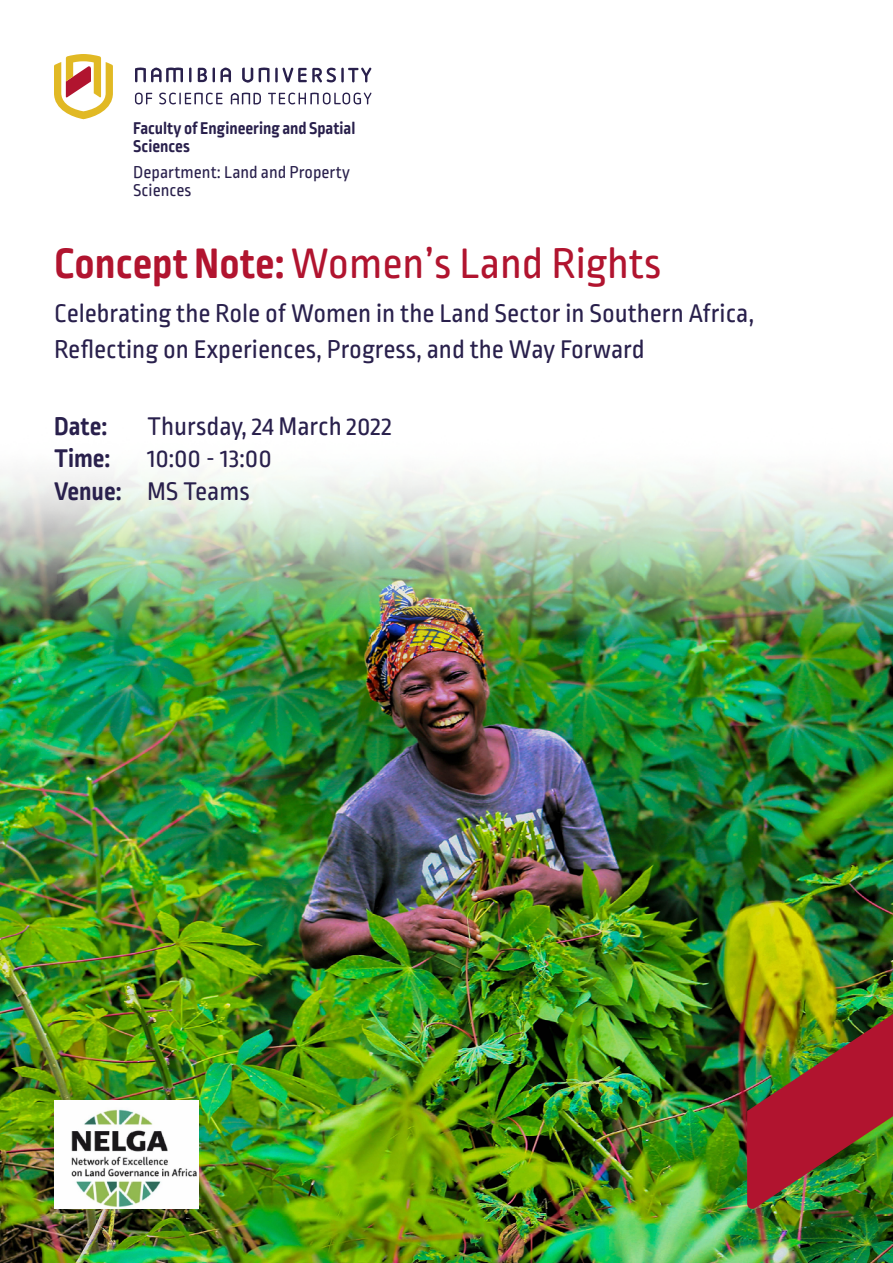
<style>
.page{position:relative;width:893px;height:1263px;background:#fff}
.page>*{position:absolute;margin:0;border:0;box-sizing:border-box;transform-origin:0 0}
.t1{font:45px "Ropa Soft Pro";color:#b1142f}
.t2{font:27px/35.5px "Ropa Soft Pro";color:#29204c}
.t3{font:700 27px "Ropa Soft Pro";color:#29204c}
.t4{font:700 18px/18px "Ropa Soft Pro";color:#29204c}
.t5{font:18px/18px "Ropa Soft Pro";color:#29204c}
.s1{font-weight:700}
</style>
<div class="page">
<img style="left:0;top:471px;width:893px;height:792px">
<svg style="left:54px;top:54px;width:59px;height:65px"></svg>
<svg style="left:135px;top:67px;width:236px;height:37px"></svg>
<img style="left:747px;top:1011px;width:146px;height:199px">
<img style="left:54px;top:1101px;width:144px;height:108px">
<p class="t4" style="left:133px;top:120px;width:224px">Faculty of Engineering and Spatial<br>Sciences</p>
<p class="t5" style="left:133px;top:165px;width:218px">Department: Land and Property<br>Sciences</p>
<h1 class="t1" style="left:54px;top:239px;width:609px"><span class="s1">Concept Note:</span> Women’s Land Rights</h1>
<p class="t2" style="left:54px;top:297px;width:702px">Celebrating the Role of Women in the Land Sector in Southern Africa,<br>Reflecting on Experiences, Progress, and the Way Forward</p>
<p class="t3" style="left:54px;top:411px;width:55px">Date:</p>
<p class="t2" style="left:147px;top:410px;width:247px">Thursday, 24 March 2022</p>
<p class="t3" style="left:54px;top:443px;width:58px">Time:</p>
<p class="t2" style="left:54px;top:444px;width:219px;line-height:32.4px;text-indent:93px">10:00 - 13:00<br><span class="s1">Venue:</span> MS Teams</p>
</div>
